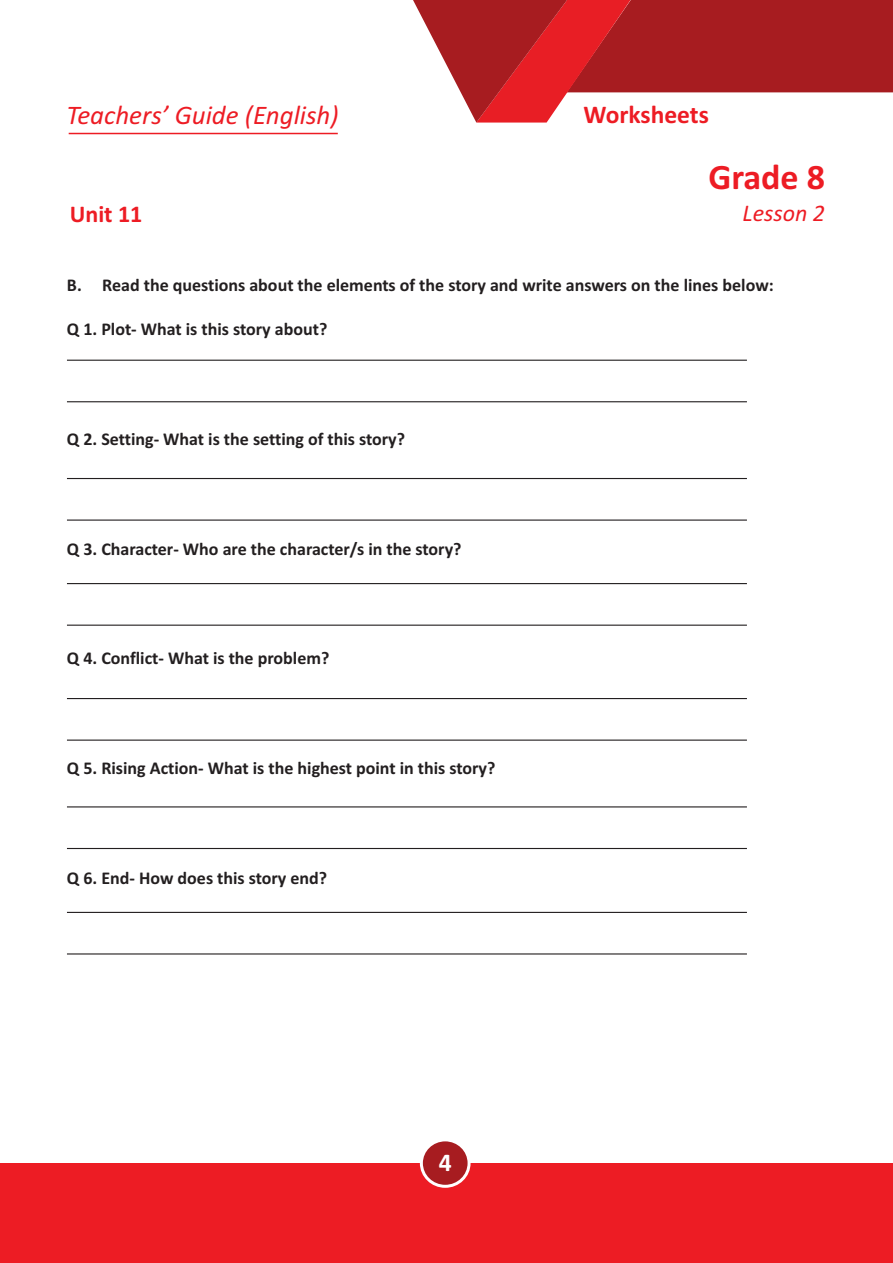
<style>
.page{position:relative;width:893px;height:1263px;background:#fff}
.page>*{position:absolute;margin:0;border:0;box-sizing:border-box;transform-origin:0 0}
.t1{font:700 36px "Calibri";color:#ed1c24}
.t2{font:italic 27px "Calibri";color:#ed1c24}
.t3{font:700 25.5px "Calibri";color:#ed1c24}
.t4{font:700 25.5px "Calibri";color:#fff}
.t5{font:italic 24px "Calibri";color:#ed1c24}
.t6{font:700 24px "Calibri";color:#ed1c24}
.t7{font:700 18px "Calibri";color:#231f20}
</style>
<div class="page">
<svg style="left:413px;top:0;width:480px;height:123px"></svg>
<hr style="left:69px;top:133px;width:269px;height:1px;background:#ed1c24">
<div style="left:0;top:1163px;width:893px;height:100px;background:#ed1c24"></div>
<svg style="left:420px;top:1138px;width:51px;height:50px;background:#bc5054"></svg>
<hr style="left:67px;top:360px;width:680px;height:1px;background:#231f20">
<hr style="left:67px;top:401px;width:680px;height:1px;background:#231f20">
<hr style="left:67px;top:478px;width:680px;height:1px;background:#231f20">
<hr style="left:67px;top:519px;width:680px;height:2px;background:#231f20">
<hr style="left:67px;top:583px;width:680px;height:1px;background:#231f20">
<hr style="left:67px;top:625px;width:680px;height:1px;background:#231f20">
<hr style="left:67px;top:806px;width:680px;height:1px;background:#231f20">
<hr style="left:67px;top:848px;width:680px;height:1px;background:#231f20">
<hr style="left:67px;top:912px;width:680px;height:1px;background:#231f20">
<hr style="left:67px;top:953px;width:680px;height:1px;background:#231f20">
<hr style="left:67px;top:698px;width:680px;height:1px;background:#231f20">
<hr style="left:67px;top:739px;width:680px;height:2px;background:#231f20">
<h2 class="t2" style="left:67px;top:104px;width:274px">Teachers’ Guide (English)</h2>
<h3 class="t3" style="left:584px;top:103px;width:127px">Worksheets</h3>
<h3 class="t6" style="left:70px;top:204px;width:74px">Unit 11</h3>
<h1 class="t1" style="left:708px;top:162px;width:118px">Grade 8</h1>
<h3 class="t5" style="left:743px;top:203px;width:84px">Lesson 2</h3>
<p class="t7" style="left:67px;top:277px;width:708px">B. Read the questions about the elements of the story and write answers on the lines below:</p>
<p class="t7" style="left:67px;top:321px;width:262px">Q 1. Plot- What is this story about?</p>
<p class="t7" style="left:67px;top:431px;width:340px">Q 2. Setting- What is the setting of this story?</p>
<p class="t7" style="left:67px;top:541px;width:396px">Q 3. Character- Who are the character/s in the story?</p>
<p class="t7" style="left:67px;top:651px;width:264px">Q 4. Conflict- What is the problem?</p>
<p class="t7" style="left:67px;top:761px;width:430px">Q 5. Rising Action- What is the highest point in this story?</p>
<p class="t7" style="left:67px;top:871px;width:262px">Q 6. End- How does this story end?</p>
<h3 class="t4" style="left:439px;top:1152px;width:14px">4</h3>
</div>
